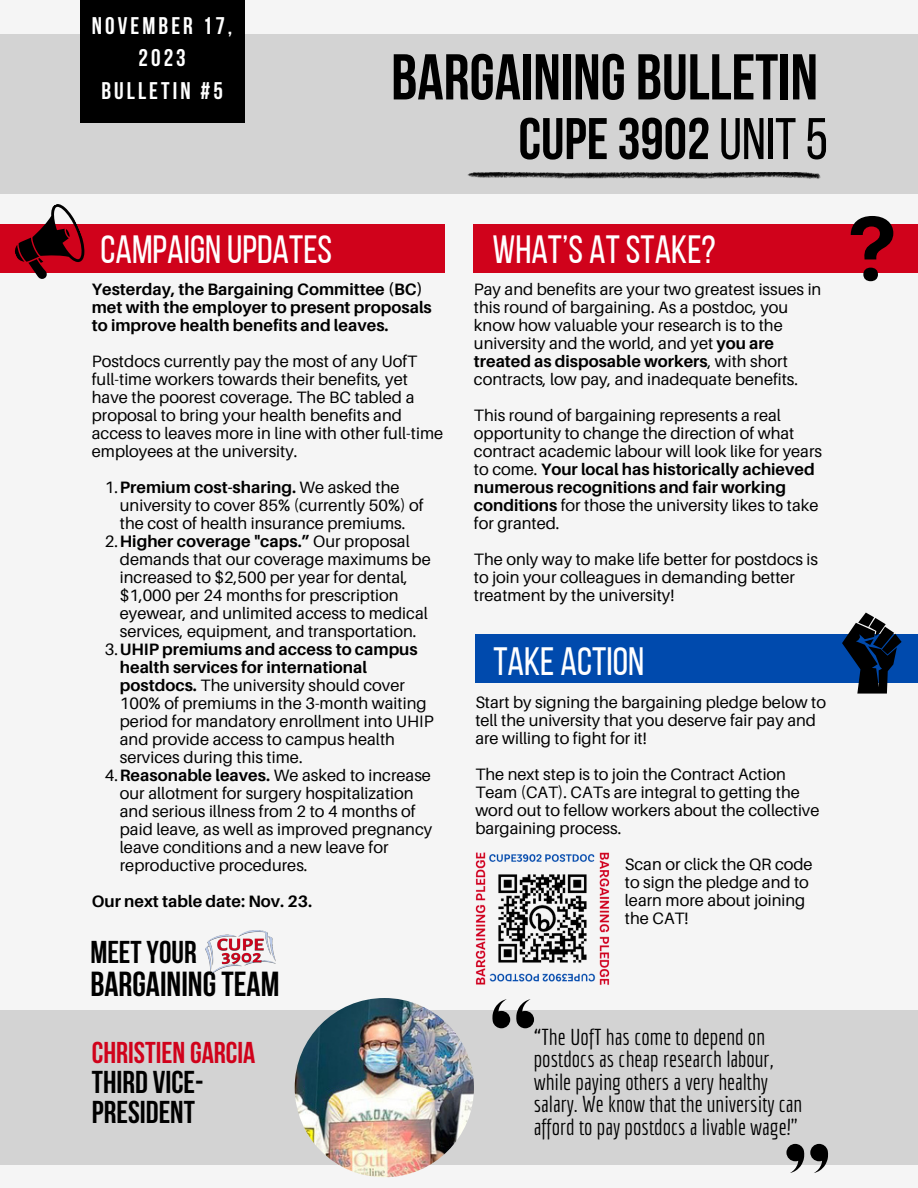
<style>
.page{position:relative;width:918px;height:1188px;background:#f5f5f5}
.page>*{position:absolute;margin:0;border:0;box-sizing:border-box;transform-origin:0 0}
.t1{font:700 64.5px "Bebas Neue";color:#000}
.t2{font:700 58.5px "Bebas Neue";color:#000}
.t3{font:39.45px "Bebas Neue";color:#fff}
.t4{font:39.3px "Bebas Neue";color:#fff}
.t5{font:700 34.65px "Bebas Neue";color:#000}
.t6{font:700 31.5px "Bebas Neue";color:#000}
.t7{font:700 30px "Bebas Neue";color:#d0021b}
.t8{font:700 24px/32.7px "Bebas Neue";letter-spacing:.13em;color:#fff;text-align:center}
.t9{font:22.5px/22.5px "Economica";color:#000}
.t10{font:16.5px/18px "Aileron";color:#000}
.t11{font:700 16.5px/18px "Aileron";color:#000}
.s1{font-weight:400}
.s2{font-weight:700}
</style>
<div class="page">
<div style="left:0;top:1011px;width:918px;height:154px;background:#d3d3d3"></div>
<img style="left:295px;top:998px;width:179px;height:179px;border-radius:50%">
<div style="left:0;top:34px;width:918px;height:160px;background:#d3d3d3"></div>
<div style="left:80px;top:0;width:164px;height:123px;background:#000"></div>
<svg style="left:492px;top:999px;width:18px;height:29px"></svg>
<svg style="left:516px;top:999px;width:18px;height:29px"></svg>
<svg style="left:810px;top:1144px;width:18px;height:29px"></svg>
<svg style="left:786px;top:1144px;width:18px;height:29px"></svg>
<img style="left:205px;top:930px;width:70px;height:44px">
<div style="left:0;top:224px;width:444px;height:49px;background:#d0021b"></div>
<svg style="left:14px;top:204px;width:71px;height:75px"></svg>
<div style="left:474px;top:224px;width:444px;height:49px;background:#d0021b"></div>
<svg style="left:851px;top:216px;width:42px;height:65px"></svg>
<div style="left:475px;top:634px;width:443px;height:49px;background:#004aad"></div>
<svg style="left:842px;top:613px;width:60px;height:81px"></svg>
<img style="left:475px;top:852px;width:135px;height:133px">
<p class="t8" style="left:92px;top:11px;width:142px">NOVEMBER 17,<br>2023</p>
<p class="t8" style="left:101px;top:77px;width:123px">BULLETIN #5</p>
<p class="t1" style="left:391px;top:51px;width:428px">BARGAINING BULLETIN</p>
<p class="t2" style="left:519px;top:115px;width:311px">CUPE3902 <span class="s1">UNIT5</span></p>
<p class="t4" style="left:101px;top:234px;width:233px">CAMPAIGN UPDATES</p>
<p class="t4" style="left:492px;top:234px;width:225px">WHAT’S ATSTAKE?</p>
<p class="t11" style="left:92px;top:280px;width:342px">Yesterday, the Bargaining Committee (BC) met with the employer to present proposals to improve health benefits and leaves.</p>
<p class="t10" style="left:92px;top:352px;width:353px">Postdocs currently pay the most of any UofT full-time workers towards their benefits, yet have the poorest coverage. The BC tabled a proposal to bring your health benefits and access to leaves more in line with other full-time employees at the university.</p>
<p class="t10" style="left:120px;top:478px;width:305px;text-indent:-15px">1.<span class="s2">Premium cost-sharing.</span> We asked the university to cover 85% (currently 50%) of the cost of health insurance premiums.</p>
<p class="t10" style="left:120px;top:532px;width:312px;text-indent:-15px">2.<span class="s2">Higher coverage "caps.”</span> Our proposal demands that our coverage maximums be increased to $2,500 per year for dental, $1,000 per 24 months for prescription eyewear, and unlimited access to medical services, equipment, and transportation.</p>
<p class="t10" style="left:120px;top:640px;width:315px;text-indent:-15px">3.<span class="s2">UHIP premiums and access to campus health services for international postdocs.</span> The university should cover 100% of premiums in the 3-month waiting period for mandatory enrollment into UHIP and provide access to campus health services during this time.</p>
<p class="t10" style="left:120px;top:766px;width:314px;text-indent:-15px">4.<span class="s2">Reasonable leaves.</span> We asked to increase our allotment for surgery hospitalization and serious illness from 2 to 4 months of paid leave, as well as improved pregnancy leave conditions and a new leave for reproductive procedures.</p>
<p class="t11" style="left:92px;top:892px;width:222px">Our next table date: Nov. 23.</p>
<p class="t6" style="left:90px;top:940px;width:108px">MEETYOUR</p>
<p class="t5" style="left:90px;top:970px;width:191px">BARGAINING TEAM</p>
<p class="t7" style="left:92px;top:1040px;width:165px">CHRISTIEN GARCIA</p>
<p class="t6" style="left:92px;top:1069px;width:113px">THIRD VICE-</p>
<p class="t6" style="left:92px;top:1100px;width:105px">PRESIDENT</p>
<p class="t10" style="left:474px;top:280px;width:349px">Pay and benefits are your two greatest issues in this round of bargaining. As a postdoc, you know how valuable your research is to the university and the world, and yet <span class="s2">you are treated as disposable workers</span>, with short contracts, low pay, and inadequate benefits.</p>
<p class="t10" style="left:474px;top:406px;width:350px">This round of bargaining represents a real opportunity to change the direction of what contract academic labour will look like for years to come. <span class="s2">Your local has historically achieved numerous recognitions and fair working conditions</span> for those the university likes to take for granted.</p>
<p class="t10" style="left:474px;top:550px;width:346px">The only way to make life better for postdocs is to join your colleagues in demanding better treatment by the university!</p>
<p class="t3" style="left:493px;top:645px;width:152px">TAKE ACTION</p>
<p class="t10" style="left:475px;top:693px;width:352px">Start by signing the bargaining pledge below to tell the university that you deserve fair pay and are willing to fight for it!</p>
<p class="t10" style="left:475px;top:765px;width:346px">The next step is to join the Contract Action Team (CAT). CATs are integral to getting the word out to fellow workers about the collective bargaining process.</p>
<p class="t10" style="left:625px;top:855px;width:189px">Scan or click the QR code</p>
<p class="t10" style="left:625px;top:873px;width:186px">to sign the pledge and to</p>
<p class="t10" style="left:625px;top:891px;width:182px">learn more about joining</p>
<p class="t10" style="left:625px;top:909px;width:65px">the CAT!</p>
<p class="t9" style="left:534px;top:1025px;width:270px">“The UofT has come to depend on postdocs as cheap research labour, while paying others a very healthy salary. We know that the university can afford to pay postdocs a livable wage!"</p>
</div>
